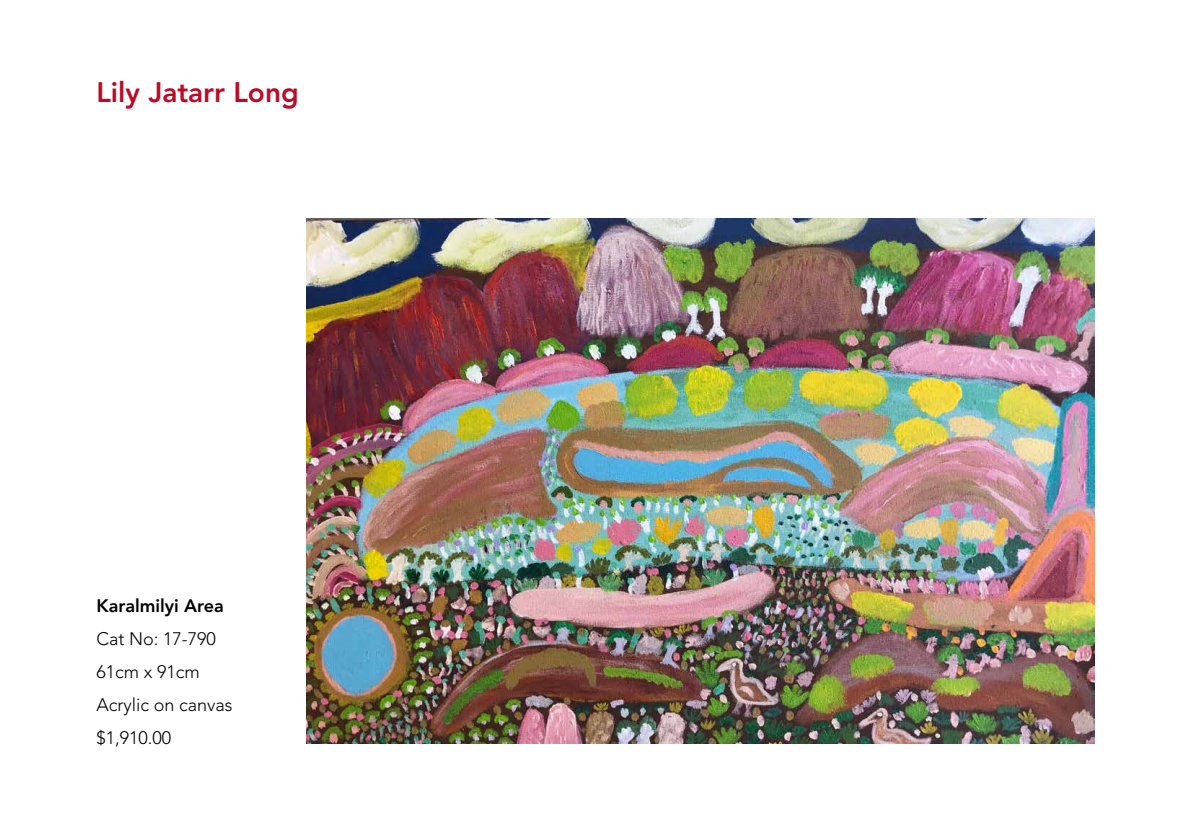
<style>
.page{position:relative;width:1191px;height:840px;background:#fff}
.page>*{position:absolute;margin:0;border:0;box-sizing:border-box;transform-origin:0 0}
.t1{font:800 28px "Avenir";color:#bd0a26}
.t2{font:300 18px/33px "Avenir";color:#000}
.t3{font:800 18px "Avenir";color:#000}
</style>
<div class="page">
<img style="left:306px;top:218px;width:788px;height:525px">
<h1 class="t1" style="left:96px;top:76px;width:204px">Lily Jatarr Long</h1>
<p class="t3" style="left:96px;top:594px;width:129px">Karalmilyi Area</p>
<p class="t2" style="left:96px;top:621px;width:138px">Cat No: 17-790<br>61cm x 91cm<br>Acrylic on canvas $1,910.00</p>
</div>
